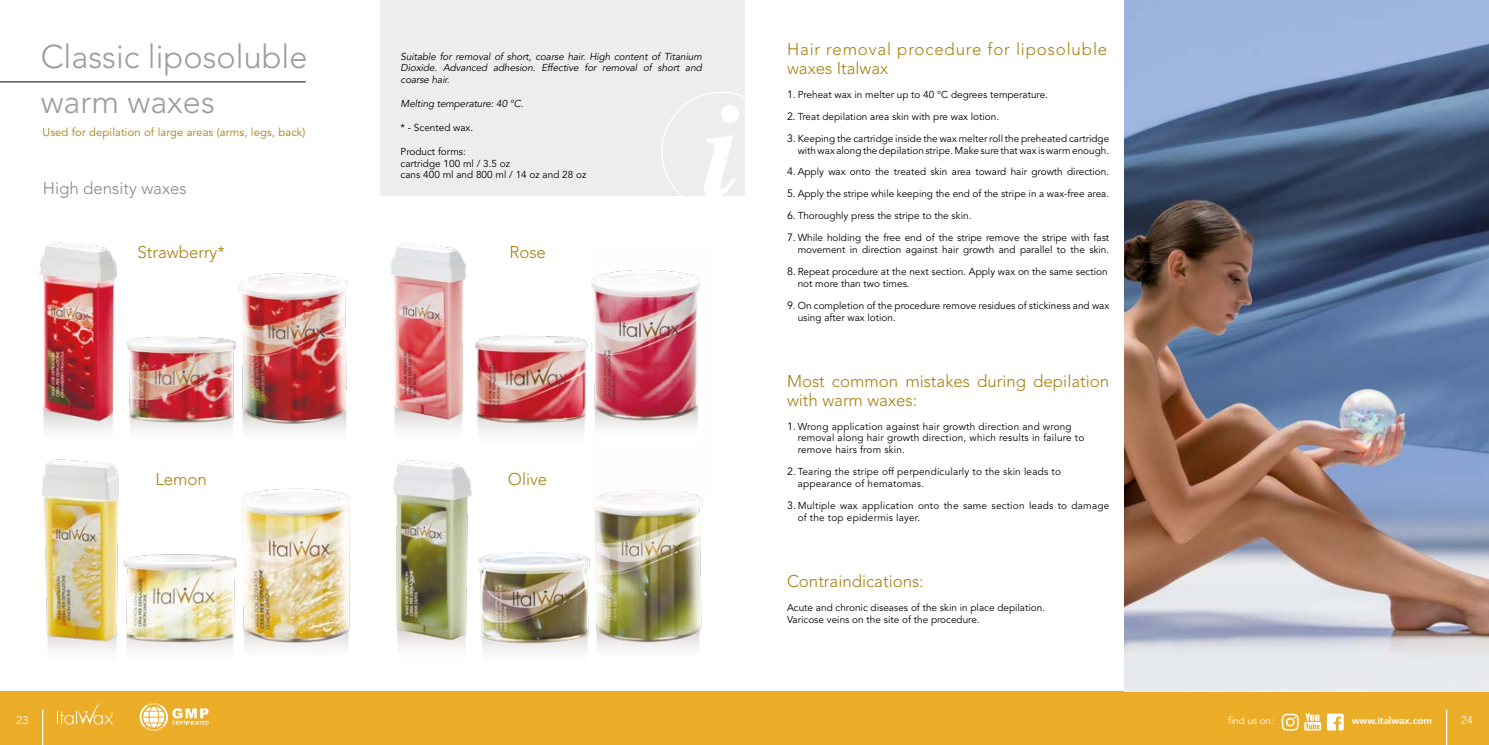
<style>
.page{position:relative;width:1489px;height:745px;background:#fff}
.page>*{position:absolute;margin:0;border:0;box-sizing:border-box;transform-origin:0 0}
.t1{font:300 32.5px/45px "Avenir LT Std";color:#9d9d9c}
.t2{font:300 16.88px/18.8px "Avenir LT Std";color:#a87e0c}
.t3{font:300 16.88px/18.8px "Avenir LT Std";letter-spacing:.05em;color:#a87e0c}
.t4{font:300 16.88px "Avenir LT Std";color:#878787}
.t5{font:11.25px "Avenir LT Std";letter-spacing:.01em;color:#a87e0c}
.t6{font:300 11.25px "Avenir";color:#fff}
.t7{font:10px/11.9px "Avenir LT Std";color:#000}
.t8{font:10px/11.9px "Avenir LT Std";letter-spacing:.02em;color:#000}
.t9{font:italic 10px/11.9px "Avenir LT Std";letter-spacing:-.01em;color:#000;text-align:justify}
.t10{font:800 10px "Avenir LT Std";letter-spacing:-.01em;color:#fff}
.t11{font:10px "Avenir LT Std";color:#fff}
.s1{font-size:10.62px}
</style>
<div class="page">
<div style="left:0;top:691px;width:1488px;height:53px;background:#ebad28"></div>
<hr style="left:42px;top:709px;width:1px;height:35px;background:#fff">
<hr style="left:0;top:81px;width:306px;height:1px;background:#000">
<div style="left:380px;top:0;width:364px;height:195px;background:#ededed"></div>
<svg style="left:662px;top:92px;width:82px;height:103px"></svg>
<img style="left:478px;top:552px;width:112px;height:100px">
<img style="left:593px;top:500px;width:110px;height:149px">
<img style="left:396px;top:476px;width:76px;height:172px">
<img style="left:124px;top:554px;width:113px;height:170px">
<img style="left:242px;top:488px;width:108px;height:159px">
<img style="left:42px;top:472px;width:77px;height:244px">
<img style="left:127px;top:336px;width:109px;height:94px">
<img style="left:239px;top:273px;width:109px;height:158px">
<img style="left:39px;top:242px;width:78px;height:230px">
<img style="left:474px;top:335px;width:114px;height:98px">
<img style="left:591px;top:269px;width:112px;height:231px">
<img style="left:390px;top:242px;width:78px;height:265px">
<svg style="left:57px;top:697px;width:56px;height:27px"></svg>
<svg style="left:140px;top:702px;width:68px;height:28px"></svg>
<hr style="left:1445px;top:709px;width:1px;height:35px;background:#fff">
<img style="left:1124px;top:0;width:364px;height:691px">
<svg style="left:1304px;top:713px;width:16px;height:17px"></svg>
<svg style="left:1281px;top:713px;width:17px;height:17px"></svg>
<svg style="left:1326px;top:713px;width:17px;height:17px"></svg>
<h1 class="t1" style="left:41px;top:34px;width:268px">Classic liposoluble warm waxes</h1>
<p class="t5" style="left:43px;top:126px;width:264px">Used for depilation of large areas (arms, legs, back)</p>
<h2 class="t4" style="left:43px;top:178px;width:145px">High density waxes</h2>
<p class="t9" style="left:400px;top:50px;width:303px">Suitable for removal of short, coarse hair. High content of Titanium Dioxide. Advanced adhesion. Effective for removal of short and coarse hair.</p>
<p class="t9" style="left:400px;top:98px;width:124px">Melting temperature: 40 °C.</p>
<p class="t7" style="left:400px;top:122px;width:74px">* - Scented wax.</p>
<p class="t7" style="left:400px;top:145px;width:187px">Product forms:<br>cartridge 100 ml / 3.5 oz<br>cans 400 ml and 800 ml / 14 oz and 28 oz</p>
<h2 class="t2" style="left:137px;top:242px;width:89px">Strawberry*</h2>
<h2 class="t2" style="left:509px;top:242px;width:38px">Rose</h2>
<h2 class="t2" style="left:155px;top:469px;width:53px">Lemon</h2>
<h2 class="t2" style="left:508px;top:469px;width:41px">Olive</h2>
<h2 class="t3" style="left:787px;top:40px;width:322px">Hair removal procedure for liposoluble waxes Italwax</h2>
<p class="t7" style="left:787px;top:89px;width:262px"><span class="s1">1.</span> Preheat wax in melter up to 40 °C degrees temperature.</p>
<p class="t7" style="left:787px;top:111px;width:214px"><span class="s1">2.</span> Treat depilation area skin with pre wax lotion.</p>
<p class="t7" style="left:787px;top:132px;width:324px;text-align:right"><span class="s1">3.</span> Keeping the cartridge inside the wax melter roll the preheated cartridge with wax along the depilation stripe. Make sure that wax is warm enough.</p>
<p class="t7" style="left:787px;top:166px;width:324px"><span class="s1">4.</span> Apply wax onto the treated skin area toward hair growth direction.</p>
<p class="t7" style="left:787px;top:188px;width:324px"><span class="s1">5.</span> Apply the stripe while keeping the end of the stripe in a wax-free area.</p>
<p class="t7" style="left:787px;top:210px;width:186px"><span class="s1">6.</span> Thoroughly press the stripe to the skin.</p>
<p class="t7" style="left:787px;top:232px;width:324px;text-align:right"><span class="s1">7.</span> While holding the free end of the stripe remove the stripe with fast movement in direction against hair growth and parallel to the skin.</p>
<p class="t7" style="left:797px;top:266px;width:311px;text-indent:-11px"><span class="s1">8.</span> Repeat procedure at the next section. Apply wax on the same section not more than two times.</p>
<p class="t7" style="left:797px;top:299px;width:313px;text-indent:-11px"><span class="s1">9.</span> On completion of the procedure remove residues of stickiness and wax using after wax lotion.</p>
<h2 class="t2" style="left:787px;top:371px;width:324px">Most common mistakes during depilation with warm waxes:</h2>
<p class="t8" style="left:797px;top:420px;width:288px;text-indent:-11px"><span class="s1">1.</span>Wrong application against hair growth direction and wrong removal along hair growth direction, which results in failure to remove hairs from skin.</p>
<p class="t8" style="left:797px;top:466px;width:265px;text-indent:-11px"><span class="s1">2.</span> Tearing the stripe off perpendicularly to the skin leads to appearance of hematomas.</p>
<p class="t8" style="left:797px;top:499px;width:313px;text-indent:-11px"><span class="s1">3.</span> Multiple wax application onto the same section leads to damage of the top epidermis layer.</p>
<h2 class="t2" style="left:787px;top:571px;width:138px">Contraindications:</h2>
<p class="t7" style="left:787px;top:601px;width:259px">Acute and chronic diseases of the skin in place depilation.<br>Varicose veins on the site of the procedure.</p>
<p class="t6" style="left:17px;top:713px;width:13px">23</p>
<p class="t6" style="left:1460px;top:713px;width:13px">24</p>
<p class="t11" style="left:1227px;top:714px;width:47px">find us on:</p>
<p class="t10" style="left:1351px;top:714px;width:82px">www.italwax.com</p>
</div>
